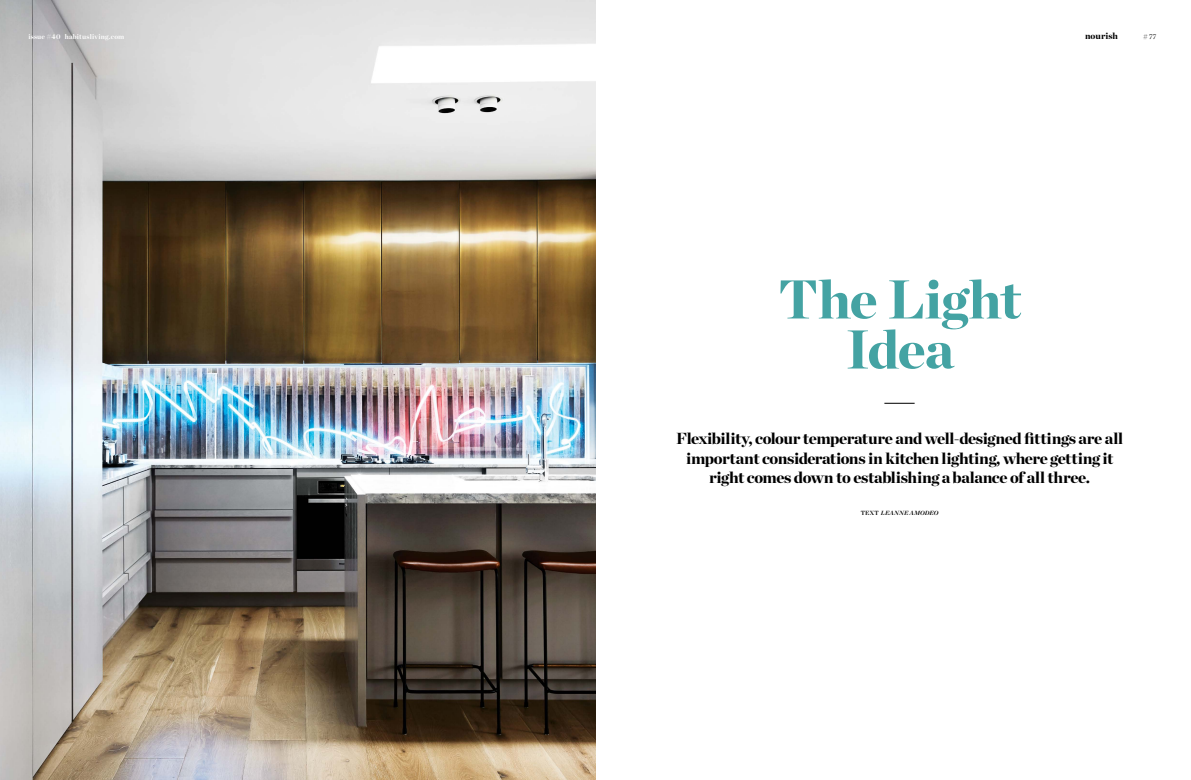
<style>
.page{position:relative;width:1191px;height:780px;background:#fff}
.page>*{position:absolute;margin:0;border:0;box-sizing:border-box;transform-origin:0 0}
.t1{font:900 54.6px/50px "Chronicle Display";letter-spacing:-.015em;color:#44a3a3;text-align:center}
.t2{font:900 44.3px "Chronicle Display";color:#000}
.t3{font:900 16px/19.2px "Chronicle Display";letter-spacing:-.02em;color:#000;text-align:center}
.t4{font:900 9px "Chronicle Display";letter-spacing:.005em;color:#000}
.t5{font:700 7px "Chronicle Display";letter-spacing:.03em;color:#fff}
.t6{font:6.8px "Chronicle Display";color:#000}
.t7{font:italic 700 6px "Chronicle Display";letter-spacing:.025em;color:#000}
.s1{font-style:normal}
</style>
<div class="page">
<img style="left:0;top:0;width:595px;height:780px">
<p class="t5" style="left:28px;top:30px;width:97px">issue #40 habitusliving.com</p>
<p class="t4" style="left:1085px;top:28px;width:35px">nourish</p>
<p class="t6" style="left:1143px;top:31px;width:14px"># 77</p>
<h1 class="t1" style="left:778px;top:271px;width:245px">The Light<br>Idea</h1>
<h2 class="t2" style="left:882px;top:363px;width:37px">—</h2>
<p class="t3" style="left:676px;top:428px;width:448px">Flexibility, colour temperature and well-designed fittings are all important considerations in kitchen lighting, where getting it right comes down to establishing a balance of all three.</p>
<p class="t7" style="left:860px;top:508px;width:79px"><span class="s1">Text</span> LEANNE AMODEO</p>
</div>
